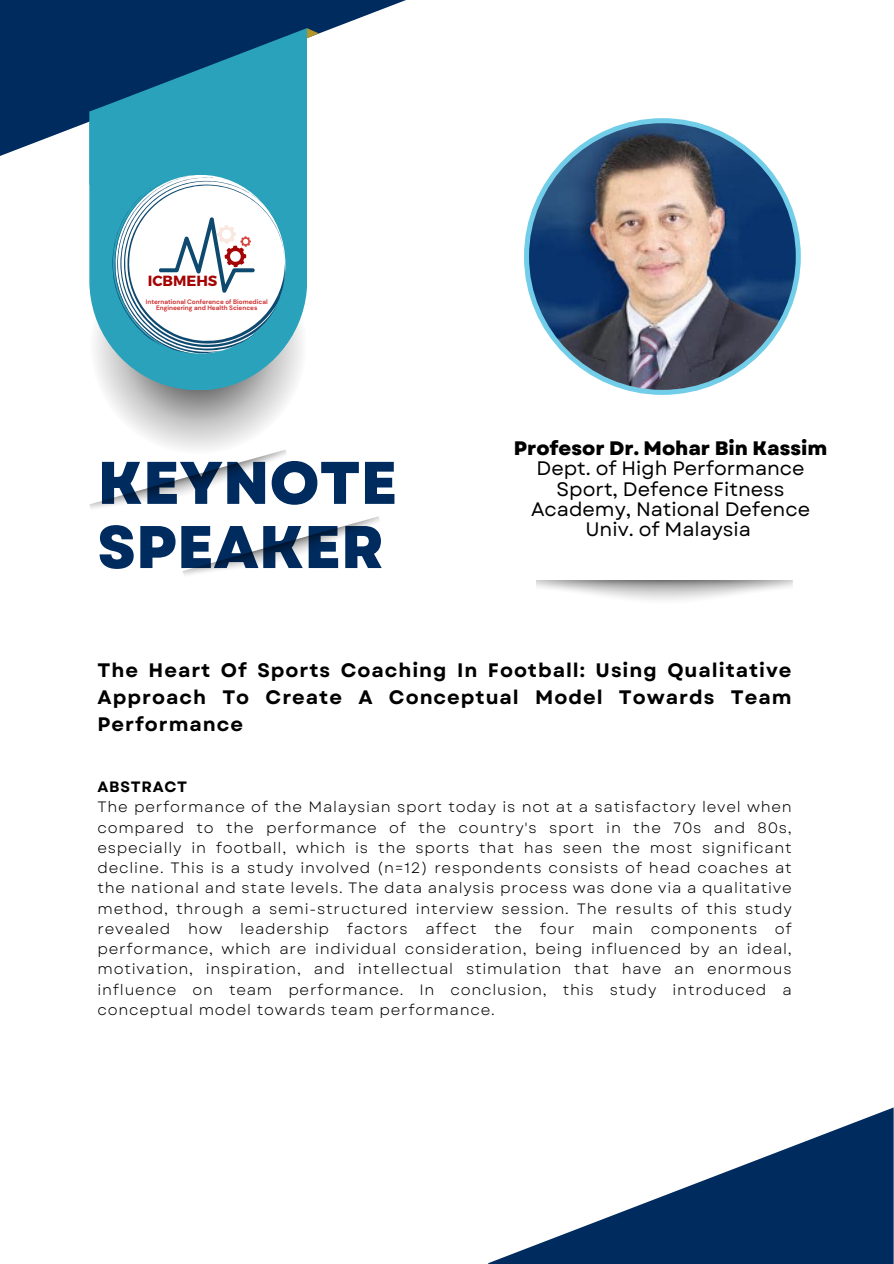
<style>
.page{position:relative;width:894px;height:1264px;background:#fff}
.page>*{position:absolute;margin:0;border:0;box-sizing:border-box;transform-origin:0 0}
.t1{font:800 60px/64.2px "Garet";color:#002b5f}
.t2{font:19.5px/20.2px "Garet";color:#000;text-align:center}
.t3{font:700 19.5px/27px "Garet";letter-spacing:.05em;color:#000;text-align:justify}
.t4{font:15px/20.2px "Garet";letter-spacing:.05em;color:#000}
.t5{font:700 14.7px "Montserrat";color:#a40404}
.t6{font:700 6.45px/6px "DM Sans";color:#d12d2d;text-align:center}
.s1{font-weight:800}
.s2{font-weight:700}
</style>
<div class="page">
<svg style="left:105px;top:390px;width:187px;height:59px"></svg>
<img style="left:89px;top:450px;width:197px;height:59px">
<img style="left:182px;top:516px;width:198px;height:59px">
<svg style="left:0;top:0;width:406px;height:156px;fill:#002b5f"></svg>
<svg style="left:96px;top:353px;width:205px;height:37px;fill:#2ba2bb"></svg>
<svg style="left:89px;top:28px;width:229px;height:325px"></svg>
<img style="left:524px;top:118px;width:276px;height:277px">
<svg style="left:489px;top:1107px;width:404px;height:156px"></svg>
<p class="t5" style="left:148px;top:271px;width:71px">ICBMEHS</p>
<p class="t6" style="left:146px;top:299px;width:123px">International Conference of Biomedical<br>Engineering and Health Sciences</p>
<p class="t1" style="left:97px;top:451px;width:301px">KEYNOTE<br>SPEAKER</p>
<p class="t2" style="left:513px;top:438px;width:315px"><span class="s1">Profesor Dr. Mohar Bin Kassim<br></span>Dept. of High Performance<br>Sport, Defence Fitness<br>Academy, National Defence<br>Univ. of Malaysia</p>
<p class="t3" style="left:97px;top:657px;width:695px">The Heart Of Sports Coaching In Football: Using Qualitative Approach To Create A Conceptual Model Towards Team Performance</p>
<h1 class="t4" style="left:97px;top:776px;width:695px"><span class="s2">ABSTRACT<br></span>The performance of the Malaysian sport today is not at a satisfactory level when compared to the performance of the country's sport in the 70s and 80s, especially in football, which is the sports that has seen the most significant decline. This is a study involved (n=12) respondents consists of head coaches at the national and state levels. The data analysis process was done via a qualitative method, through a semi-structured interview session. The results of this study revealed how leadership factors affect the four main components of performance, which are individual consideration, being influenced by an ideal, motivation, inspiration, and intellectual stimulation that have an enormous influence on team performance. In conclusion, this study introduced a conceptual model towards team performance.</h1>
</div>
